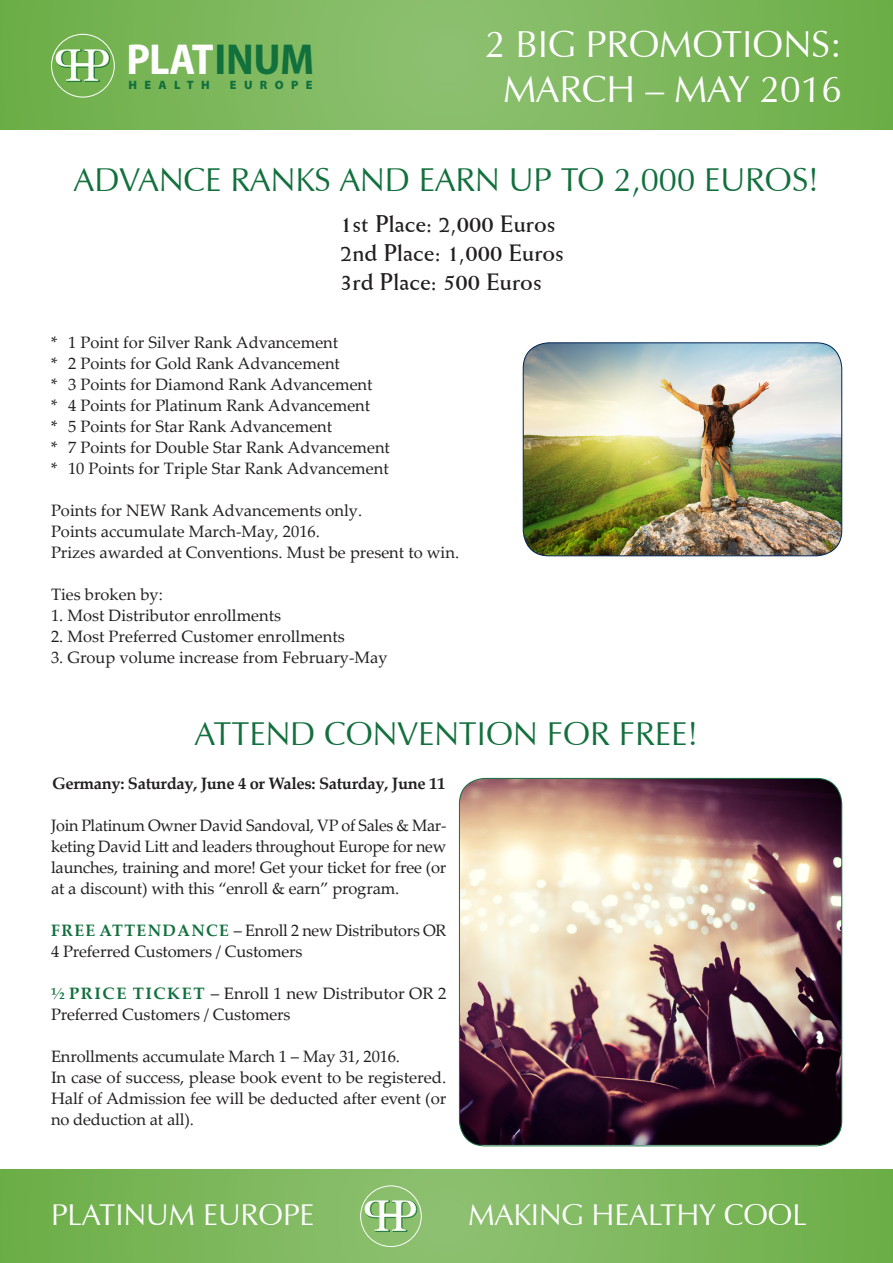
<style>
.page{position:relative;width:893px;height:1263px;background:#fff}
.page>*{position:absolute;margin:0;border:0;box-sizing:border-box;transform-origin:0 0}
.Logo_gr{font:700 semi-condensed 43.5px "Myriad Pro";letter-spacing:-.01em;color:#fff}
.Titel_weiß{font:37.5px/45px "Zapf Humanist 601 BT";color:#fff;text-align:center}
.Überschrift_Grün{font:33px "Zapf Humanist 601 BT";color:#12703d}
.Überschrift_Grün_18p{font:33px "Zapf Humanist 601 BT";color:#12703d}
.Titel_weiß-2{font:30px "Zapf Humanist 601 BT";color:#fff}
.Überschrift_1{font:700 24px "Weiss BT";color:#231f20}
.Normal_Erster_Absatz{font:16.5px/21px "Palatino Linotype";color:#231f20;text-align:justify}
.Normal_Erster_Absatz-2{font:700 16.5px "Palatino Linotype";letter-spacing:-.02em;color:#231f20}
.Logo_kl{font:900 12.15px "Myriad Pro";letter-spacing:.61em;color:#12703d}
.s1{color:#12703d}
.s2{font-weight:700;color:#12703d}
</style>
<div class="page">
<svg style="left:0;top:1169px;width:893px;height:94px;background:#7cb65b"></svg>
<svg style="left:360px;top:1185px;width:62px;height:62px;background:#9cc886"></svg>
<svg style="left:0;top:0;width:893px;height:130px;background:#7db75c"></svg>
<svg style="left:51px;top:34px;width:64px;height:64px;background:#89bd6f"></svg>
<img style="left:523px;top:343px;width:319px;height:213px">
<div style="left:523px;top:343px;width:319px;height:213px;border:1px solid #002451;border-radius:26px"></div>
<img style="left:459px;top:778px;width:383px;height:367px">
<p class="Logo_gr" style="left:126px;top:35px;width:189px">PLAT<span class="s1">INUM</span></p>
<p class="Logo_kl" style="left:128px;top:78px;width:83px">HEALTH</p>
<p class="Logo_kl" style="left:230px;top:78px;width:84px">EUROPE</p>
<p class="Titel_weiß" style="left:485px;top:22px;width:359px">2 BIG PROMOTIONS:<br>MARCH – MAY 2016</p>
<p class="Überschrift_Grün" style="left:74px;top:159px;width:746px">ADVANCE RANKS AND EARN UP TO 2,000 EUROS!</p>
<p class="Überschrift_1" style="left:340px;top:209px;width:217px">1st Place: 2,000 Euros</p>
<p class="Überschrift_1" style="left:340px;top:238px;width:225px">2nd Place: 1,000 Euros</p>
<p class="Überschrift_1" style="left:340px;top:267px;width:203px">3rd Place: 500 Euros</p>
<p class="Normal_Erster_Absatz" style="left:51px;top:331px;width:289px">* 1 Point for Silver Rank Advancement</p>
<p class="Normal_Erster_Absatz" style="left:51px;top:352px;width:290px">* 2 Points for Gold Rank Advancement</p>
<p class="Normal_Erster_Absatz" style="left:51px;top:373px;width:323px">* 3 Points for Diamond Rank Advancement</p>
<p class="Normal_Erster_Absatz" style="left:51px;top:394px;width:321px">* 4 Points for Platinum Rank Advancement</p>
<p class="Normal_Erster_Absatz" style="left:51px;top:415px;width:283px">* 5 Points for Star Rank Advancement</p>
<p class="Normal_Erster_Absatz" style="left:51px;top:436px;width:340px">* 7 Points for Double Star Rank Advancement</p>
<p class="Normal_Erster_Absatz" style="left:51px;top:457px;width:339px">* 10 Points for Triple Star Rank Advancement</p>
<p class="Normal_Erster_Absatz" style="left:51px;top:499px;width:313px">Points for NEW Rank Advancements only.</p>
<p class="Normal_Erster_Absatz" style="left:51px;top:520px;width:270px">Points accumulate March-May, 2016.</p>
<p class="Normal_Erster_Absatz" style="left:51px;top:541px;width:410px">Prizes awarded at Conventions. Must be present to win.</p>
<p class="Normal_Erster_Absatz" style="left:51px;top:583px;width:113px">Ties broken by:</p>
<p class="Normal_Erster_Absatz" style="left:51px;top:604px;width:232px">1. Most Distributor enrollments</p>
<p class="Normal_Erster_Absatz" style="left:51px;top:625px;width:295px">2. Most Preferred Customer enrollments</p>
<p class="Normal_Erster_Absatz" style="left:51px;top:646px;width:338px">3. Group volume increase from February-May</p>
<p class="Überschrift_Grün_18p" style="left:195px;top:713px;width:505px">ATTEND CONVENTION FOR FREE!</p>
<p class="Normal_Erster_Absatz-2" style="left:52px;top:772px;width:395px">Germany: Saturday, June 4 or Wales: Saturday, June 11</p>
<p class="Normal_Erster_Absatz" style="left:51px;top:814px;width:397px">Join Platinum Owner David Sandoval, VP of Sales &amp; Mar&shy;keting David Litt and leaders throughout Europe for new launches, training and more! Get your ticket for free (or at a discount) with this “enroll &amp; earn” program.</p>
<p class="Normal_Erster_Absatz" style="left:51px;top:919px;width:397px"><span class="s2">FREE ATTENDANCE</span> – Enroll 2 new Distributors OR<br>4 Preferred Customers / Customers</p>
<p class="Normal_Erster_Absatz" style="left:51px;top:982px;width:397px"><span class="s2">½ PRICE TICKET</span> – Enroll 1 new Distributor OR 2<br>Preferred Customers / Customers</p>
<p class="Normal_Erster_Absatz" style="left:51px;top:1045px;width:351px">Enrollments accumulate March 1 – May 31, 2016.</p>
<p class="Normal_Erster_Absatz" style="left:51px;top:1066px;width:397px">In case of success, please book event to be registered.<br>Half of Admission fee will be deducted after event (or no deduction at all).</p>
<p class="Titel_weiß-2" style="left:51px;top:1196px;width:265px">PLATINUM EUROPE</p>
<p class="Titel_weiß-2" style="left:469px;top:1196px;width:340px">MAKING HEALTHY COOL</p>
</div>
